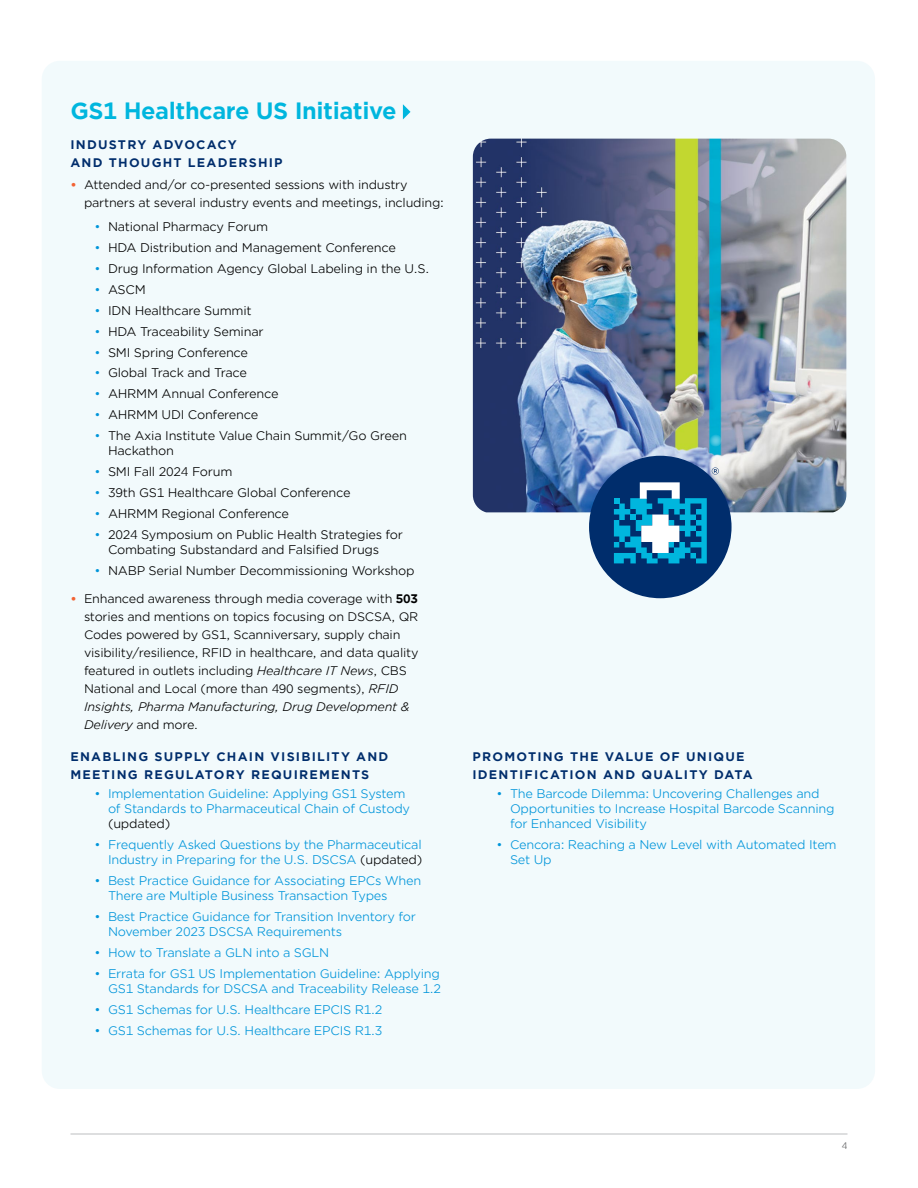
<style>
.page{position:relative;width:918px;height:1188px;background:#fff}
.page>*{position:absolute;margin:0;border:0;box-sizing:border-box;transform-origin:0 0}
.t1{font:700 22.5px "Gotham Office";letter-spacing:-.02em;color:#00b6de}
.t2{font:12px/15px "Gotham Office";letter-spacing:-.02em;color:#0095da}
.t3{font:12px/15px "Gotham Office";letter-spacing:-.02em;color:#000}
.t4{font:11.85px/18px "Gotham Office";letter-spacing:-.02em;color:#000}
.t5{font:700 11.85px/18px "Gotham Office";letter-spacing:.1em;color:#002d6c}
.t6{font:9px "Gotham Office";color:#58595b}
.s1{font-weight:700;color:#f26334}
.s2{color:#0095da}
.s3{font-weight:700}
.s4{font-style:italic}
.s5{color:#000}
</style>
<div class="page">
<div style="left:42px;top:61px;width:833px;height:1028px;background:#f2fafc;border-radius:18px"></div>
<svg style="left:403px;top:104px;width:8px;height:15px"></svg>
<hr style="left:70px;top:1134px;width:778px;height:1px;background:#bcbec0">
<img style="left:473px;top:139px;width:373px;height:373px">
<svg style="left:709px;top:434px;width:13px;height:13px"></svg>
<div style="left:589px;top:456px;width:143px;height:142px;background:#002d6c;border-radius:50%"></div>
<svg style="left:614px;top:482px;width:93px;height:81px"></svg>
<svg style="left:712px;top:468px;width:7px;height:7px"></svg>
<h1 class="t1" style="left:70px;top:96px;width:328px">GS1 Healthcare US Initiative</h1>
<p class="t5" style="left:70px;top:135px;width:214px">INDUSTRY ADVOCACY<br>AND THOUGHT LEADERSHIP</p>
<p class="t4" style="left:84px;top:175px;width:361px;text-indent:-14px"><span class="s1">•</span> Attended and/or co-presented sessions with industry partners at several industry events and meetings, including:</p>
<p class="t3" style="left:94px;top:219px;width:175px"><span class="s2">•</span> National Pharmacy Forum</p>
<p class="t3" style="left:94px;top:240px;width:303px"><span class="s2">•</span> HDA Distribution and Management Conference</p>
<p class="t3" style="left:94px;top:261px;width:336px"><span class="s2">•</span> Drug Information Agency Global Labeling in the U.S.</p>
<p class="t3" style="left:94px;top:282px;width:53px"><span class="s2">•</span> ASCM</p>
<p class="t3" style="left:94px;top:302px;width:159px"><span class="s2">•</span> IDN Healthcare Summit</p>
<p class="t3" style="left:94px;top:323px;width:171px"><span class="s2">•</span> HDA Traceability Seminar</p>
<p class="t3" style="left:94px;top:344px;width:155px"><span class="s2">•</span> SMI Spring Conference</p>
<p class="t3" style="left:94px;top:365px;width:154px"><span class="s2">•</span> Global Track and Trace</p>
<p class="t3" style="left:94px;top:386px;width:186px"><span class="s2">•</span> AHRMM Annual Conference</p>
<p class="t3" style="left:94px;top:407px;width:165px"><span class="s2">•</span> AHRMM UDI Conference</p>
<p class="t3" style="left:108px;top:428px;width:300px;text-indent:-14px"><span class="s2">•</span> The Axia Institute Value Chain Summit/Go Green<br>Hackathon</p>
<p class="t3" style="left:94px;top:464px;width:140px"><span class="s2">•</span> SMI Fall 2024 Forum</p>
<p class="t3" style="left:94px;top:485px;width:258px"><span class="s2">•</span> 39th GS1 Healthcare Global Conference</p>
<p class="t3" style="left:94px;top:506px;width:196px"><span class="s2">•</span> AHRMM Regional Conference</p>
<p class="t3" style="left:108px;top:527px;width:297px;text-indent:-14px"><span class="s2">•</span> 2024 Symposium on Public Health Strategies for<br>Combating Substandard and Falsified Drugs</p>
<p class="t3" style="left:94px;top:563px;width:322px"><span class="s2">•</span> NABP Serial Number Decommissioning Workshop</p>
<p class="t4" style="left:84px;top:589px;width:336px;text-indent:-14px"><span class="s1">•</span> Enhanced awareness through media coverage with <span class="s3">503 </span>stories and mentions on topics focusing on DSCSA, QR Codes powered by GS1, Scanniversary, supply chain visibility/resilience, RFID in healthcare, and data quality featured in outlets including <span class="s4">Healthcare IT News</span>, CBS National and Local (more than 490 segments), <span class="s4">RFID Insights, Pharma Manufacturing, Drug Development &amp; Delivery</span> and more.</p>
<p class="t5" style="left:70px;top:747px;width:319px">ENABLING SUPPLY CHAIN VISIBILITY AND<br>MEETING REGULATORY REQUIREMENTS</p>
<p class="t2" style="left:108px;top:786px;width:304px;text-indent:-14px">• Implementation Guideline: Applying GS1 System of Standards to Pharmaceutical Chain of Custody</p>
<p class="t3" style="left:108px;top:816px;width:64px">(updated)</p>
<p class="t2" style="left:95px;top:837px;width:329px;text-align:right">• Frequently Asked Questions by the Pharmaceutical<br>Industry in Preparing for the U.S. DSCSA <span class="s5">(updated)</span></p>
<p class="t2" style="left:108px;top:873px;width:315px;text-indent:-14px">• Best Practice Guidance for Associating EPCs When<br>There are Multiple Business Transaction Types</p>
<p class="t2" style="left:108px;top:909px;width:309px;text-indent:-14px">• Best Practice Guidance for Transition Inventory for<br>November 2023 DSCSA Requirements</p>
<p class="t2" style="left:95px;top:945px;width:236px">• How to Translate a GLN into a SGLN</p>
<p class="t2" style="left:95px;top:965px;width:348px;text-align:right">• Errata for GS1 US Implementation Guideline: Applying<br>GS1 Standards for DSCSA and Traceability Release 1.2</p>
<p class="t2" style="left:95px;top:1001px;width:290px">• GS1 Schemas for U.S. Healthcare EPCIS R1.2</p>
<p class="t2" style="left:95px;top:1022px;width:290px">• GS1 Schemas for U.S. Healthcare EPCIS R1.3</p>
<p class="t5" style="left:472px;top:747px;width:282px">PROMOTING THE VALUE OF UNIQUE<br>IDENTIFICATION AND QUALITY DATA</p>
<p class="t2" style="left:510px;top:786px;width:326px;text-indent:-14px">• The Barcode Dilemma: Uncovering Challenges and<br>Opportunities to Increase Hospital Barcode Scanning for Enhanced Visibility</p>
<p class="t2" style="left:510px;top:837px;width:328px;text-indent:-14px">• Cencora: Reaching a New Level with Automated Item<br>Set Up</p>
<p class="t6" style="left:842px;top:1140px;width:7px">4</p>
</div>
